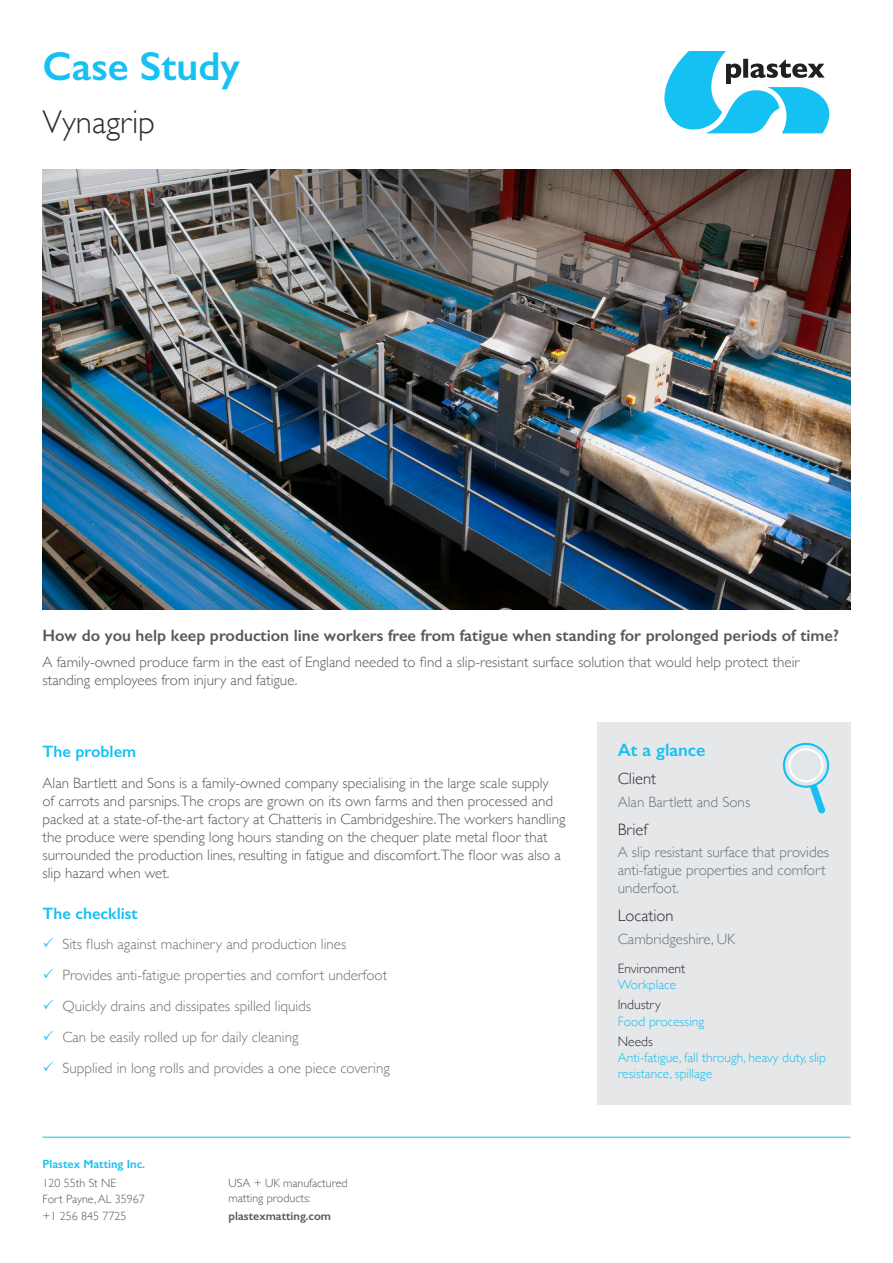
<style>
.page{position:relative;width:893px;height:1263px;background:#fff}
.page>*{position:absolute;margin:0;border:0;box-sizing:border-box;transform-origin:0 0}
.t1{font:600 40.5px "Gill Sans";color:#15c0f2}
.t2{font:300 33px "Gill Sans";color:#2c2e32}
.t3{font:600 18px "Gill Sans";color:#15c0f2}
.t4{font:600 16.5px "Gill Sans";color:#59585c}
.t5{font:600 16.5px "Gill Sans";color:#15c0f2}
.t6{font:300 16.5px "Gill Sans";color:#2c2e32}
.t7{font:300 15px/18px "Gill Sans";color:#59585c}
.t8{font:300 15px/18px "Gill Sans";color:#697379}
.t9{font:300 13.5px/16.2px "Gill Sans";color:#15c0f2}
.t10{font:300 13.5px/16.2px "Gill Sans";color:#2c2e32}
.t11{font:300 12px/14.4px "Gill Sans";color:#59585c}
.t12{font:600 12px "Gill Sans";color:#59585c}
.t13{font:600 12px "Gill Sans";color:#15c0f2}
.s1{color:#15c0f2}
.s2{color:#2c2e32}
</style>
<div class="page">
<img style="left:43px;top:169px;width:807px;height:440px">
<hr style="left:43px;top:1137px;width:807px;height:1px;background:#15c0f2">
<svg style="left:664px;top:51px;width:165px;height:82px"></svg>
<div style="left:597px;top:722px;width:253px;height:382px;background:#e6e7e9"></div>
<svg style="left:782px;top:742px;width:48px;height:72px"></svg>
<p class="t1" style="left:43px;top:42px;width:199px">Case Study</p>
<p class="t2" style="left:43px;top:96px;width:114px">Vynagrip</p>
<p class="t4" style="left:43px;top:625px;width:798px">How do you help keep production line workers free from fatigue when standing for prolonged periods of time?</p>
<p class="t7" style="left:43px;top:653px;width:758px">A family-owned produce farm in the east of England needed to find a slip-resistant surface solution that would help protect their standing employees from injury and fatigue.</p>
<p class="t5" style="left:43px;top:741px;width:95px">The problem</p>
<p class="t7" style="left:43px;top:773px;width:524px">Alan Bartlett and Sons is a family-owned company specialising in the large scale supply<br>of carrots and parsnips.The crops are grown on its own farms and then processed and packed at a state-of-the-art factory at Chatteris in Cambridgeshire.The workers handling the produce were spending long hours standing on the chequer plate metal floor that surrounded the production lines, resulting in fatigue and discomfort.The floor was also a slip hazard when wet.</p>
<p class="t5" style="left:43px;top:903px;width:97px">The checklist</p>
<p class="t8" style="left:62px;top:935px;width:286px">Sits flush against machinery and production lines</p>
<p class="t8" style="left:62px;top:965px;width:326px">Provides anti-fatigue properties and comfort underfoot</p>
<p class="t8" style="left:62px;top:996px;width:250px">Quickly drains and dissipates spilled liquids</p>
<p class="t8" style="left:62px;top:1027px;width:238px">Can be easily rolled up for daily cleaning</p>
<p class="t8" style="left:62px;top:1058px;width:329px">Supplied in long rolls and provides a one piece covering</p>
<p class="t13" style="left:43px;top:1156px;width:104px">Plastex Matting Inc.</p>
<p class="t11" style="left:43px;top:1175px;width:75px">120 55th St NE</p>
<p class="t11" style="left:43px;top:1192px;width:104px">Fort Payne, AL 35967</p>
<p class="t11" style="left:43px;top:1208px;width:85px">+1 256 845 7725</p>
<p class="t11" style="left:229px;top:1176px;width:121px">USA + UK manufactured matting products:</p>
<p class="t12" style="left:229px;top:1209px;width:104px">plastexmatting.com</p>
<p class="t3" style="left:618px;top:739px;width:89px">At a glance</p>
<p class="t6" style="left:618px;top:766px;width:40px">Client</p>
<p class="t8" style="left:618px;top:792px;width:134px">Alan Bartlett and Sons</p>
<p class="t6" style="left:618px;top:816px;width:31px">Brief</p>
<p class="t8" style="left:618px;top:842px;width:213px">A slip resistant surface that provides anti-fatigue properties and comfort underfoot.</p>
<p class="t6" style="left:618px;top:903px;width:57px">Location</p>
<p class="t8" style="left:618px;top:929px;width:119px">Cambridgeshire, UK</p>
<p class="t10" style="left:618px;top:959px;width:69px">Environment<br><span class="s1">Workplace</span></p>
<p class="t9" style="left:618px;top:996px;width:88px"><span class="s2">Industry<br></span>Food processing</p>
<p class="t9" style="left:618px;top:1033px;width:210px"><span class="s2">Needs<br></span>Anti-fatigue, fall through, heavy duty, slip resistance, spillage</p>
</div>
